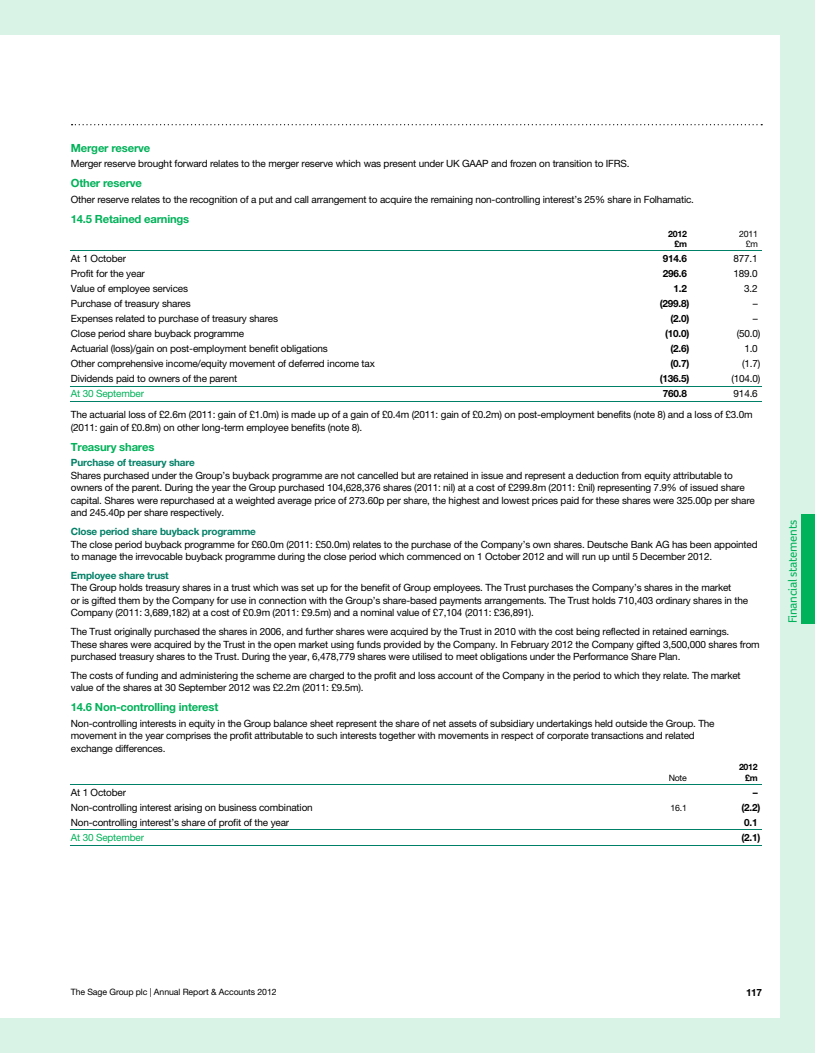
<style>
.page{position:relative;width:815px;height:1053px;background:#fff}
.page>*{position:absolute;margin:0;border:0;box-sizing:border-box;transform-origin:0 0}
.t1{font:12.5px "Foco";letter-spacing:-.02em;color:#00b259}
.t2{font:700 11.25px "Helvetica Neue LT Std";letter-spacing:-.02em;color:#00b259}
.t3{font:10px/12.5px "Helvetica Neue LT Std";letter-spacing:-.015em;color:#000}
.t4{font:700 10px "Helvetica Neue LT Std";letter-spacing:-.02em;color:#000}
.t5{font:10px "Helvetica Neue LT Std";letter-spacing:-.015em;color:#00b259}
.t6{font:8.75px/10px "Helvetica Neue LT Std";letter-spacing:-.01em;color:#000;text-align:right}
.t7{font:700 8.75px/10px "Helvetica Neue LT Std";letter-spacing:-.025em;color:#000;text-align:right}
.s1{font-weight:700;color:#008066}
</style>
<div class="page">
<div style="left:0;top:0;width:815px;height:1052px;background:#d9f3e6"></div>
<div style="left:0;top:35px;width:780px;height:982px;background:#fff"></div>
<hr style="left:71px;top:250px;width:691px;height:1px;background:#008066">
<hr style="left:71px;top:386px;width:691px;height:1px;background:#008066">
<hr style="left:70px;top:401px;width:550px;height:1px;background:#008066">
<hr style="left:619px;top:401px;width:72px;height:1px;background:#008066">
<hr style="left:690px;top:401px;width:72px;height:1px;background:#008066">
<hr style="left:71px;top:784px;width:691px;height:1px;background:#008066">
<hr style="left:71px;top:829px;width:691px;height:1px;background:#008066">
<hr style="left:70px;top:844px;width:550px;height:1px;background:#008066">
<hr style="left:619px;top:844px;width:72px;height:1px;background:#008066">
<hr style="left:690px;top:844px;width:72px;height:1px;background:#008066">
<div style="left:801px;top:514px;width:14px;height:110px;background:#00b259"></div>
<svg style="left:72px;top:124px;width:690px;height:1px"></svg>
<p class="t2" style="left:71px;top:141px;width:81px">Merger reserve</p>
<p class="t3" style="left:71px;top:157px;width:560px">Merger reserve brought forward relates to the merger reserve which was present under UK GAAP and frozen on transition to IFRS.</p>
<p class="t2" style="left:71px;top:176px;width:73px">Other reserve</p>
<p class="t3" style="left:71px;top:193px;width:625px">Other reserve relates to the recognition of a put and call arrangement to acquire the remaining non-controlling interest’s 25% share in Folhamatic.</p>
<p class="t2" style="left:71px;top:211px;width:120px">14.5 Retained earnings</p>
<p class="t7" style="left:668px;top:229px;width:20px">2012 £m</p>
<p class="t6" style="left:739px;top:229px;width:20px">2011 £m</p>
<p class="t3" style="left:71px;top:252px;width:57px">At 1 October</p>
<p class="t4" style="left:663px;top:252px;width:26px">914.6</p>
<p class="t3" style="left:734px;top:252px;width:26px">877.1</p>
<p class="t3" style="left:71px;top:267px;width:75px">Profit for the year</p>
<p class="t4" style="left:663px;top:267px;width:26px">296.6</p>
<p class="t3" style="left:734px;top:267px;width:26px">189.0</p>
<p class="t3" style="left:71px;top:282px;width:119px">Value of employee services</p>
<p class="t4" style="left:673px;top:282px;width:15px">1.2</p>
<p class="t3" style="left:744px;top:282px;width:15px">3.2</p>
<p class="t3" style="left:71px;top:297px;width:121px">Purchase of treasury shares</p>
<p class="t4" style="left:660px;top:297px;width:31px">(299.8)</p>
<p class="t3" style="left:753px;top:297px;width:6px">–</p>
<p class="t3" style="left:71px;top:312px;width:209px">Expenses related to purchase of treasury shares</p>
<p class="t4" style="left:670px;top:312px;width:21px">(2.0)</p>
<p class="t3" style="left:753px;top:312px;width:6px">–</p>
<p class="t3" style="left:71px;top:327px;width:175px">Close period share buyback programme</p>
<p class="t4" style="left:665px;top:327px;width:26px">(10.0)</p>
<p class="t3" style="left:737px;top:327px;width:25px">(50.0)</p>
<p class="t3" style="left:71px;top:342px;width:258px">Actuarial (loss)/gain on post-employment benefit obligations</p>
<p class="t4" style="left:670px;top:342px;width:21px">(2.6)</p>
<p class="t3" style="left:744px;top:342px;width:15px">1.0</p>
<p class="t3" style="left:71px;top:357px;width:306px">Other comprehensive income/equity movement of deferred income tax</p>
<p class="t4" style="left:670px;top:357px;width:21px">(0.7)</p>
<p class="t3" style="left:742px;top:357px;width:20px">(1.7)</p>
<p class="t3" style="left:71px;top:372px;width:168px">Dividends paid to owners of the parent</p>
<p class="t4" style="left:660px;top:372px;width:31px">(136.5)</p>
<p class="t3" style="left:731px;top:372px;width:31px">(104.0)</p>
<p class="t5" style="left:71px;top:388px;width:75px">At 30 September</p>
<p class="t4" style="left:663px;top:387px;width:26px">760.8</p>
<p class="t3" style="left:71px;top:383px;width:688px;line-height:21px;text-indent:663px">914.6<br>The actuarial loss of £2.6m (2011: gain of £1.0m) is made up of a gain of £0.4m (2011: gain of £0.2m) on post-employment benefits (note 8) and a loss of £3.0m</p>
<p class="t3" style="left:71px;top:421px;width:293px">(2011: gain of £0.8m) on other long-term employee benefits (note 8).</p>
<p class="t2" style="left:71px;top:440px;width:85px">Treasury shares</p>
<p class="t3" style="left:71px;top:456px;width:686px"><span class="s1">Purchase of treasury share<br></span>Shares purchased under the Group’s buyback programme are not cancelled but are retained in issue and represent a deduction from equity attributable to owners of the parent. During the year the Group purchased 104,628,376 shares (2011: nil) at a cost of £299.8m (2011: £nil) representing 7.9% of issued share capital. Shares were repurchased at a weighted average price of 273.60p per share, the highest and lowest prices paid for these shares were 325.00p per share and 245.40p per share respectively.</p>
<p class="t3" style="left:71px;top:525px;width:688px"><span class="s1">Close period share buyback programme<br></span>The close period buyback programme for £60.0m (2011: £50.0m) relates to the purchase of the Company’s own shares. Deutsche Bank AG has been appointed to manage the irrevocable buyback programme during the close period which commenced on 1 October 2012 and will run up until 5 December 2012.</p>
<p class="t3" style="left:71px;top:568px;width:679px"><span class="s1">Employee share trust<br></span>The Group holds treasury shares in a trust which was set up for the benefit of Group employees. The Trust purchases the Company’s shares in the market<br>or is gifted them by the Company for use in connection with the Group’s share-based payments arrangements. The Trust holds 710,403 ordinary shares in the Company (2011: 3,689,182) at a cost of £0.9m (2011: £9.5m) and a nominal value of £7,104 (2011: £36,891).</p>
<p class="t3" style="left:71px;top:625px;width:690px">The Trust originally purchased the shares in 2006, and further shares were acquired by the Trust in 2010 with the cost being reflected in retained earnings.<br>These shares were acquired by the Trust in the open market using funds provided by the Company. In February 2012 the Company gifted 3,500,000 shares from purchased treasury shares to the Trust. During the year, 6,478,779 shares were utilised to meet obligations under the Performance Share Plan.</p>
<p class="t3" style="left:71px;top:669px;width:671px">The costs of funding and administering the scheme are charged to the profit and loss account of the Company in the period to which they relate. The market value of the shares at 30 September 2012 was £2.2m (2011: £9.5m).</p>
<p class="t2" style="left:71px;top:700px;width:149px">14.6 Non-controlling interest</p>
<p class="t3" style="left:71px;top:716px;width:645px">Non-controlling interests in equity in the Group balance sheet represent the share of net assets of subsidiary undertakings held outside the Group. The movement in the year comprises the profit attributable to such interests together with movements in respect of corporate transactions and related exchange differences.</p>
<p class="t6" style="left:669px;top:772px;width:20px">Note</p>
<p class="t7" style="left:739px;top:760px;width:20px;line-height:11.2px">2012 £m</p>
<p class="t3" style="left:71px;top:785px;width:57px">At 1 October</p>
<p class="t4" style="left:753px;top:786px;width:6px">–</p>
<p class="t3" style="left:71px;top:800px;width:243px">Non-controlling interest arising on business combination</p>
<p class="t6" style="left:671px;top:802px;width:18px">16.1</p>
<p class="t4" style="left:741px;top:801px;width:21px">(2.2)</p>
<p class="t3" style="left:71px;top:815px;width:220px">Non-controlling interest’s share of profit of the year</p>
<p class="t4" style="left:744px;top:816px;width:15px">0.1</p>
<p class="t5" style="left:71px;top:831px;width:75px">At 30 September</p>
<p class="t4" style="left:741px;top:831px;width:21px">(2.1)</p>
<p class="t1" style="left:785px;top:623px;width:105px;rotate:-90deg">Financial statements</p>
<p class="t6" style="left:71px;top:987px;width:207px">The Sage Group plc | Annual Report &amp; Accounts 2012</p>
<p class="t4" style="left:746px;top:986px;width:17px">117</p>
</div>
